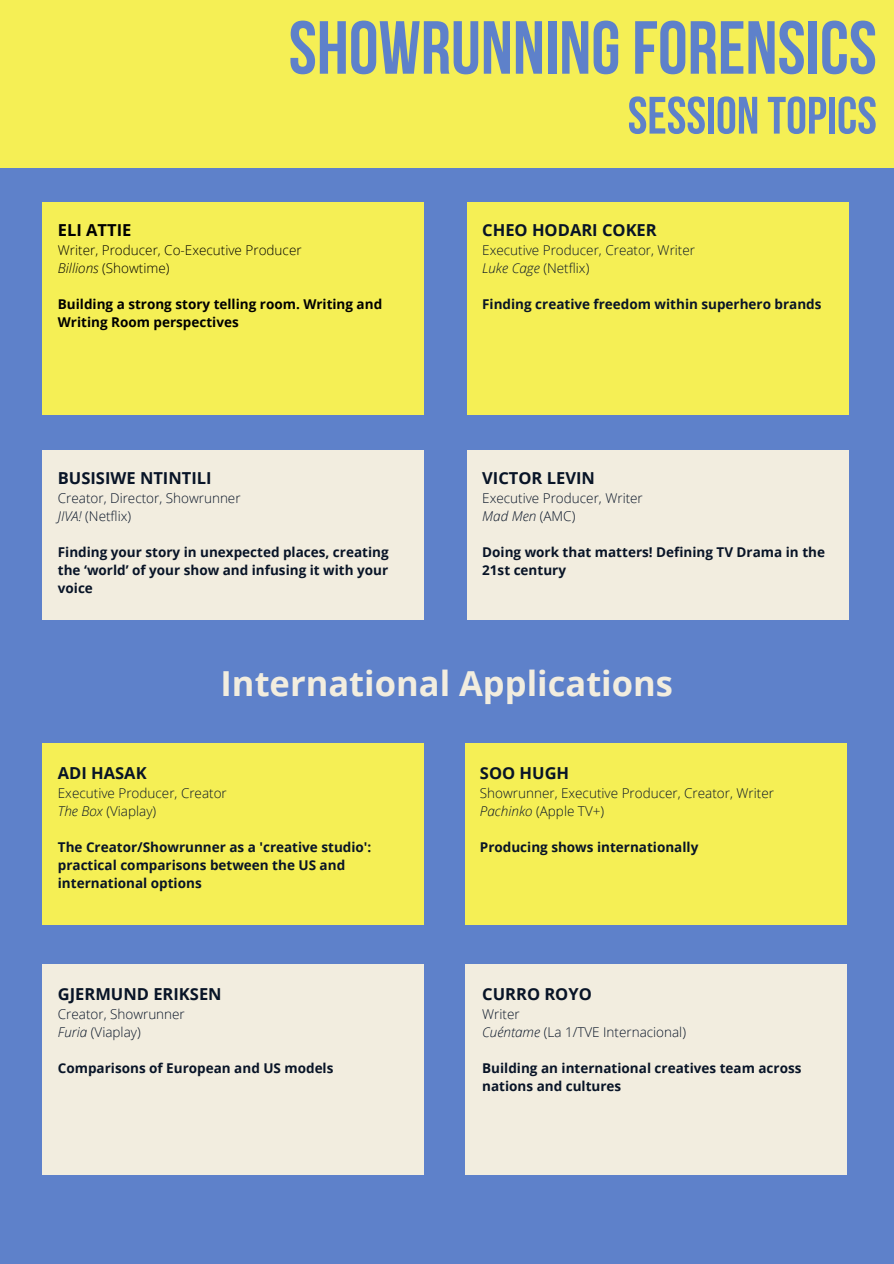
<style>
.page{position:relative;width:894px;height:1264px;background:#fff}
.page>*{position:absolute;margin:0;border:0;box-sizing:border-box;transform-origin:0 0}
.t1{font:700 75px "Bebas Neue";color:#5e81ca}
.t2{font:700 52.5px "Bebas Neue";color:#5e81ca}
.t3{font:700 34.5px "Open Sans";color:#f2eddf}
.t4{font:700 16.5px "Open Sans";color:#081427}
.t5{font:700 16.5px "Open Sans";color:#000}
.t6{font:700 13.5px/18px "Open Sans";color:#081427}
.t7{font:300 13.5px "Open Sans";color:#081427}
.t8{font:700 13.5px/18px "Open Sans";color:#000}
.t9{font:300 13.5px "Open Sans";color:#000}
.t10{font:italic 300 13.5px "Open Sans";color:#081427}
.s1{font-style:italic}
.s2{font-style:normal}
</style>
<div class="page">
<div style="left:0;top:0;width:893px;height:1263px;background:#5e81ca"></div>
<div style="left:42px;top:202px;width:382px;height:213px;background:#f5ef55"></div>
<div style="left:0;top:0;width:893px;height:167px;background:#f5ef55"></div>
<div style="left:42px;top:450px;width:382px;height:169px;background:#f2eddf"></div>
<div style="left:466px;top:450px;width:382px;height:169px;background:#f2eddf"></div>
<div style="left:42px;top:743px;width:382px;height:182px;background:#f5ef55"></div>
<div style="left:42px;top:964px;width:382px;height:210px;background:#f2eddf"></div>
<div style="left:465px;top:964px;width:382px;height:210px;background:#f2eddf"></div>
<div style="left:465px;top:743px;width:382px;height:182px;background:#f5ef55"></div>
<div style="left:466px;top:202px;width:382px;height:213px;background:#f5ef55"></div>
<p class="t1" style="left:288px;top:17px;width:589px">SHOWRUNNINGFORENSICS</p>
<h1 class="t2" style="left:627px;top:94px;width:250px">SESSION TOPICS</h1>
<h2 class="t5" style="left:58px;top:218px;width:75px">ELI ATTIE</h2>
<p class="t9" style="left:58px;top:241px;width:245px">Writer, Producer, Co-Executive Producer</p>
<p class="t9" style="left:58px;top:259px;width:113px"><span class="s1">Billions</span> (Showtime)</p>
<p class="t8" style="left:58px;top:295px;width:326px">Building a strong story telling room. Writing and<br>Writing Room perspectives</p>
<p class="t4" style="left:58px;top:466px;width:155px">BUSISIWE NTINTILI</p>
<h4 class="t7" style="left:58px;top:489px;width:184px">Creator, Director, Showrunner</h4>
<p class="t7" style="left:58px;top:507px;width:75px"><span class="s1">JIVA!</span> (Netflix)</p>
<p class="t6" style="left:58px;top:543px;width:332px;text-align:justify">Finding your story in unexpected places, creating the ‘world’ of your show and infusing it with your voice</p>
<p class="t4" style="left:482px;top:218px;width:176px">CHEO HODARI COKER</p>
<p class="t7" style="left:482px;top:241px;width:214px">Executive Producer, Creator, Writer</p>
<h4 class="t7" style="left:482px;top:259px;width:109px"><span class="s1">Luke Cage</span> (Netflix)</h4>
<p class="t6" style="left:482px;top:295px;width:341px">Finding creative freedom within superhero brands</p>
<p class="t4" style="left:482px;top:466px;width:114px">VICTOR LEVIN</p>
<h4 class="t7" style="left:482px;top:489px;width:162px">Executive Producer, Writer</h4>
<p class="t10" style="left:482px;top:507px;width:95px">Mad Men <span class="s2">(AMC)</span></p>
<p class="t6" style="left:482px;top:543px;width:344px">Doing work that matters! Defining TV Drama in the<br>21st century</p>
<p class="t3" style="left:220px;top:658px;width:454px">International Applications</p>
<p class="t4" style="left:58px;top:761px;width:90px">ADI HASAK</p>
<h4 class="t7" style="left:58px;top:784px;width:170px">Executive Producer, Creator</h4>
<p class="t7" style="left:58px;top:802px;width:100px"><span class="s1">The Box</span> (Viaplay)</p>
<p class="t6" style="left:58px;top:838px;width:315px">The Creator/Showrunner as a 'creative studio': practical comparisons between the US and international options</p>
<h3 class="t4" style="left:58px;top:982px;width:165px">GJERMUND ERIKSEN</h3>
<p class="t7" style="left:58px;top:1004px;width:128px">Creator, Showrunner</p>
<p class="t7" style="left:58px;top:1022px;width:84px"><span class="s1">Furia</span> (Viaplay)</p>
<p class="t6" style="left:58px;top:1058px;width:277px">Comparisons of European and US models</p>
<p class="t4" style="left:480px;top:761px;width:91px">SOO HUGH</p>
<p class="t7" style="left:480px;top:784px;width:295px">Showrunner, Executive Producer, Creator, Writer</p>
<p class="t7" style="left:480px;top:802px;width:126px"><span class="s1">Pachinko</span> (Apple TV+)</p>
<h4 class="t6" style="left:480px;top:838px;width:220px">Producing shows internationally</h4>
<p class="t4" style="left:482px;top:982px;width:111px">CURRO ROYO</p>
<p class="t7" style="left:482px;top:1004px;width:39px">Writer</p>
<h4 class="t7" style="left:482px;top:1022px;width:205px"><span class="s1">Cuéntame</span> (La 1/TVE Internacional)</h4>
<p class="t6" style="left:482px;top:1058px;width:320px">Building an international creatives team across nations and cultures</p>
</div>
